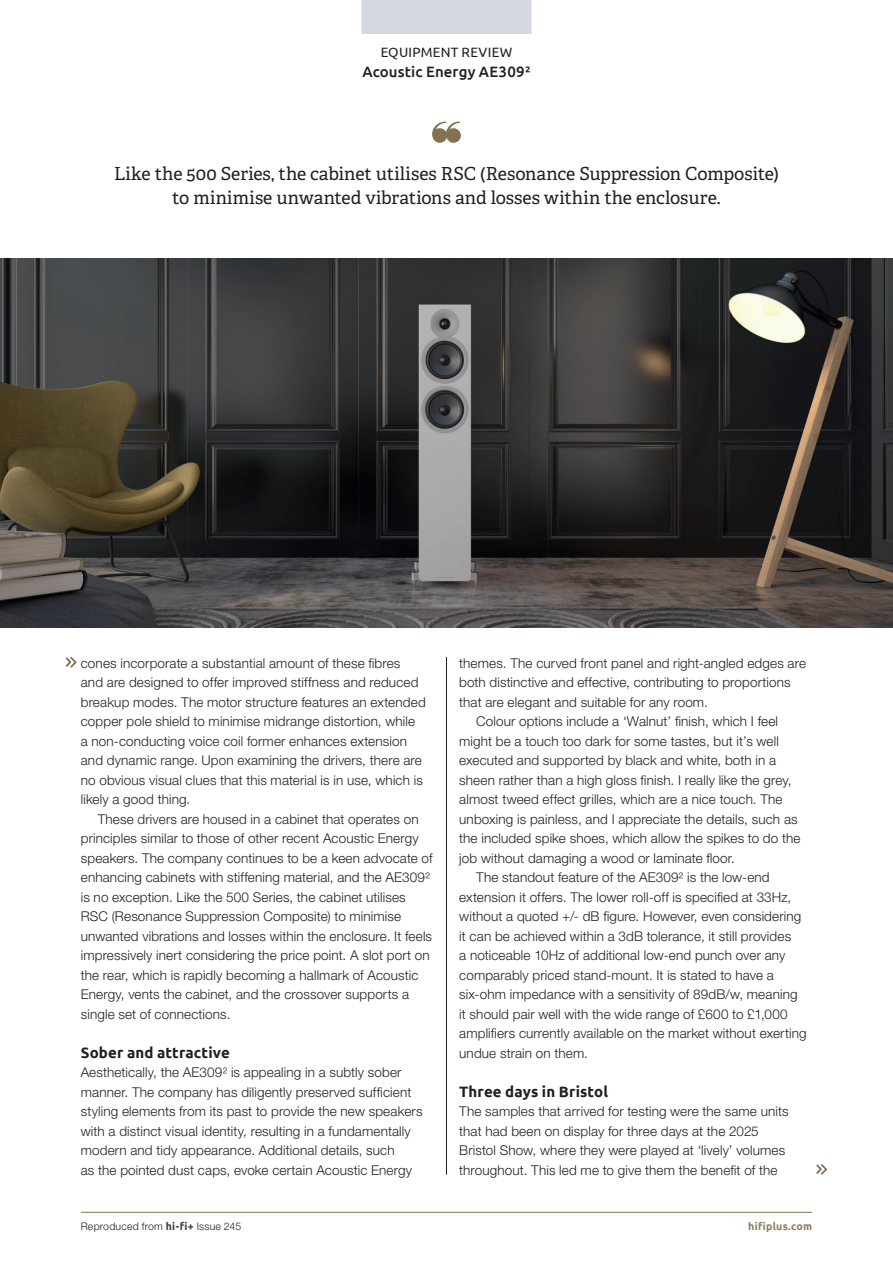
<style>
.page{position:relative;width:893px;height:1263px;background:#fff}
.page>*{position:absolute;margin:0;border:0;box-sizing:border-box;transform-origin:0 0}
.t1{font:18px/24px "Adelle";color:#231f20;text-align:center}
.t2{font:700 15px "Ubuntu";letter-spacing:.01em;color:#231f20}
.t3{font:500 15px "Ubuntu";letter-spacing:.01em;color:#231f20}
.t4{font:300 13.5px/19.5px "Helvetica Neue LT Std";letter-spacing:.01em;color:#231f20}
.t5{font:13.5px "Ubuntu";letter-spacing:.02em;color:#231f20}
.t6{font:300 10.5px "Helvetica Neue LT Std";letter-spacing:.02em;color:#231f20}
.t7{font:700 10.5px "Ubuntu";letter-spacing:.025em;color:#8d7d5e}
.s1{font-family:"Ubuntu";font-weight:700;color:#3e3e3f}
</style>
<div class="page">
<div style="left:361px;top:0;width:170px;height:34px;background:#d4d9df"></div>
<svg style="left:432px;top:121px;width:29px;height:22px"></svg>
<svg style="left:66px;top:657px;width:11px;height:11px"></svg>
<svg style="left:816px;top:1164px;width:11px;height:11px"></svg>
<hr style="left:446px;top:657px;width:1px;height:518px;background:#231f20">
<img style="left:0;top:259px;width:893px;height:368px">
<hr style="left:81px;top:1212px;width:731px;height:1px;background:#837251">
<p class="t5" style="left:381px;top:44px;width:133px">EQUIPMENT REVIEW</p>
<p class="t3" style="left:362px;top:62px;width:170px">Acoustic Energy AE309²</p>
<h1 class="t1" style="left:114px;top:162px;width:666px">Like the 500 Series, the cabinet utilises RSC (Resonance Suppression Composite) to minimise unwanted vibrations and losses within the enclosure.</h1>
<p class="t4" style="left:81px;top:653px;width:346px">cones incorporate a substantial amount of these fibres and are designed to offer improved stiffness and reduced breakup modes. The motor structure features an extended copper pole shield to minimise midrange distortion, while<br>a non-conducting voice coil former enhances extension and dynamic range. Upon examining the drivers, there are no obvious visual clues that this material is in use, which is likely a good thing.</p>
<p class="t4" style="left:81px;top:809px;width:353px;text-indent:17px">These drivers are housed in a cabinet that operates on principles similar to those of other recent Acoustic Energy speakers. The company continues to be a keen advocate of enhancing cabinets with stiffening material, and the AE309² is no exception. Like the 500 Series, the cabinet utilises RSC (Resonance Suppression Composite) to minimise unwanted vibrations and losses within the enclosure. It feels impressively inert considering the price point. A slot port on the rear, which is rapidly becoming a hallmark of Acoustic Energy, vents the cabinet, and the crossover supports a single set of connections.</p>
<p class="t2" style="left:81px;top:1043px;width:151px">Sober and attractive</p>
<p class="t4" style="left:81px;top:1062px;width:343px">Aesthetically, the AE309² is appealing in a subtly sober manner. The company has diligently preserved sufficient styling elements from its past to provide the new speakers with a distinct visual identity, resulting in a fundamentally modern and tidy appearance. Additional details, such<br>as the pointed dust caps, evoke certain Acoustic Energy</p>
<p class="t4" style="left:459px;top:653px;width:348px">themes. The curved front panel and right-angled edges are</p>
<p class="t4" style="left:459px;top:672px;width:333px">both distinctive and effective, contributing to proportions</p>
<p class="t4" style="left:459px;top:692px;width:250px">that are elegant and suitable for any room.</p>
<p class="t4" style="left:476px;top:711px;width:303px">Colour options include a ‘Walnut’ finish, which I feel</p>
<p class="t4" style="left:459px;top:731px;width:321px">might be a touch too dark for some tastes, but it’s well</p>
<p class="t4" style="left:459px;top:750px;width:318px">executed and supported by black and white, both in a</p>
<p class="t4" style="left:459px;top:770px;width:334px">sheen rather than a high gloss finish. I really like the grey,</p>
<p class="t4" style="left:459px;top:789px;width:325px">almost tweed effect grilles, which are a nice touch. The</p>
<p class="t4" style="left:459px;top:809px;width:340px">unboxing is painless, and I appreciate the details, such as</p>
<p class="t4" style="left:459px;top:828px;width:343px">the included spike shoes, which allow the spikes to do the</p>
<p class="t4" style="left:459px;top:848px;width:277px">job without damaging a wood or laminate floor.</p>
<p class="t4" style="left:476px;top:867px;width:295px">The standout feature of the AE309² is the low-end</p>
<p class="t4" style="left:459px;top:887px;width:334px">extension it offers. The lower roll-off is specified at 33Hz,</p>
<p class="t4" style="left:459px;top:906px;width:344px">without a quoted +/- dB figure. However, even considering</p>
<p class="t4" style="left:459px;top:926px;width:333px">it can be achieved within a 3dB tolerance, it still provides</p>
<p class="t4" style="left:459px;top:945px;width:328px">a noticeable 10Hz of additional low-end punch over any</p>
<p class="t4" style="left:459px;top:965px;width:316px">comparably priced stand-mount. It is stated to have a</p>
<p class="t4" style="left:459px;top:984px;width:340px">six-ohm impedance with a sensitivity of 89dB/w, meaning</p>
<p class="t4" style="left:459px;top:1004px;width:330px">it should pair well with the wide range of £600 to £1,000</p>
<p class="t4" style="left:459px;top:1023px;width:349px">amplifiers currently available on the market without exerting</p>
<p class="t4" style="left:459px;top:1043px;width:130px">undue strain on them.</p>
<p class="t2" style="left:459px;top:1082px;width:150px">Three days in Bristol</p>
<p class="t4" style="left:459px;top:1101px;width:331px">The samples that arrived for testing were the same units that had been on display for three days at the 2025<br>Bristol Show, where they were played at ‘lively’ volumes throughout. This led me to give them the benefit of the</p>
<p class="t6" style="left:81px;top:1219px;width:162px">Reproduced from <span class="s1">hi-fi+</span> Issue 245</p>
<p class="t7" style="left:748px;top:1219px;width:65px">hifiplus.com</p>
</div>
